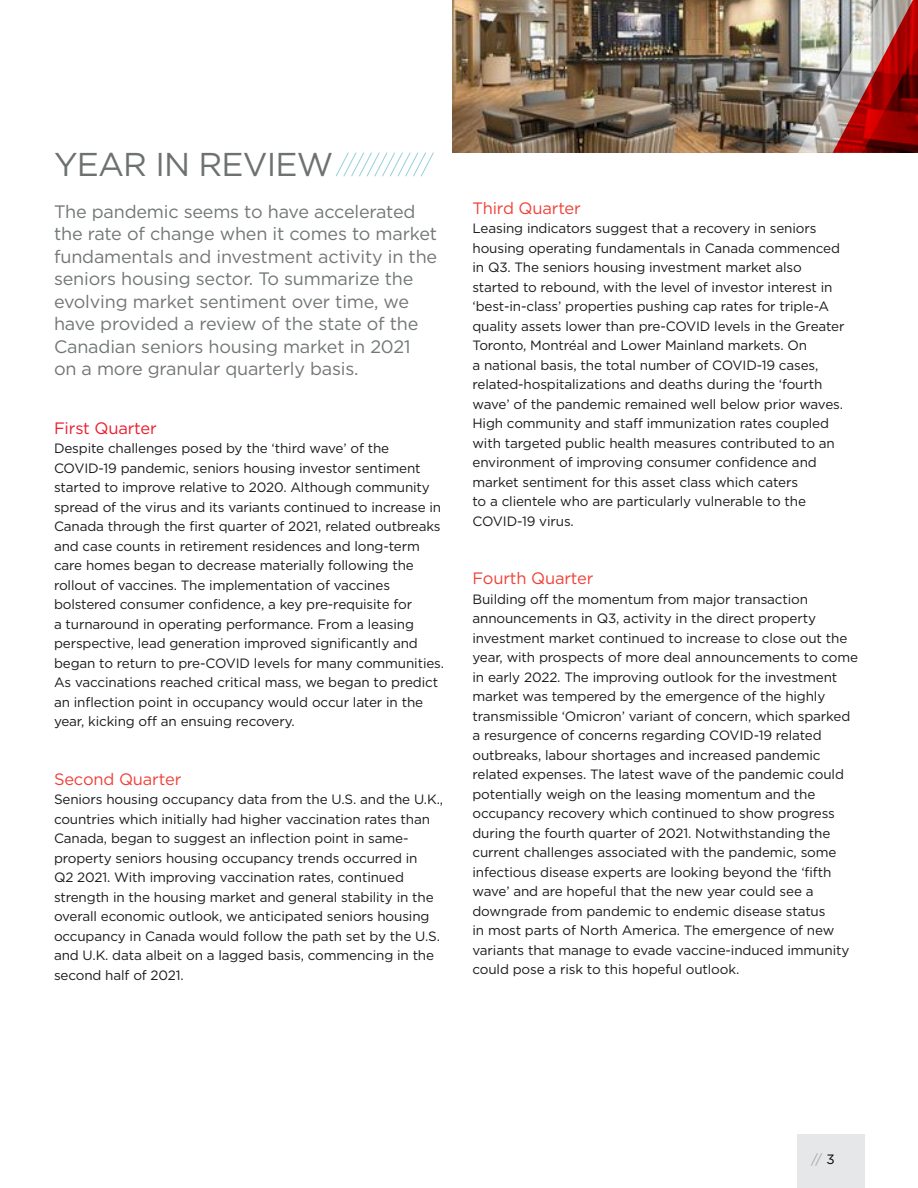
<style>
.page{position:relative;width:918px;height:1188px;background:#fff}
.page>*{position:absolute;margin:0;border:0;box-sizing:border-box;transform-origin:0 0}
.t1{font:33px "Gotham";letter-spacing:-.025em;color:#6e7171}
.t2{font:18px/22.5px "Gotham";letter-spacing:-.01em;color:#727676}
.t3{font:16.5px "Gotham";letter-spacing:-.01em;color:#ef4138}
.t4{font:16.5px "Gotham";letter-spacing:-.01em;color:#ed1c2b}
.t5{font:13.5px/19.5px "Gotham";letter-spacing:-.01em;color:#1a1a1a}
.t6{font:13.5px "Gotham";color:#a5a7aa}
.s1{color:#000}
</style>
<div class="page">
<div style="left:797px;top:1134px;width:68px;height:54px;background:#e5e7e8"></div>
<img style="left:452px;top:0;width:346px;height:153px">
<svg style="left:798px;top:0;width:120px;height:153px;background:#a9716d"></svg>
<svg style="left:335px;top:152px;width:99px;height:25px"></svg>
<h1 class="t1" style="left:54px;top:143px;width:281px">YEAR IN REVIEW</h1>
<p class="t2" style="left:54px;top:200px;width:385px">The pandemic seems to have accelerated the rate of change when it comes to market fundamentals and investment activity in the seniors housing sector. To summarize the evolving market sentiment over time, we have provided a review of the state of the Canadian seniors housing market in 2021 on a more granular quarterly basis.</p>
<p class="t4" style="left:54px;top:417px;width:104px">First Quarter</p>
<p class="t5" style="left:54px;top:438px;width:392px">Despite challenges posed by the ‘third wave’ of the COVID-19 pandemic, seniors housing investor sentiment started to improve relative to 2020. Although community spread of the virus and its variants continued to increase in Canada through the first quarter of 2021, related outbreaks and case counts in retirement residences and long-term care homes began to decrease materially following the rollout of vaccines. The implementation of vaccines bolstered consumer confidence, a key pre-requisite for<br>a turnaround in operating performance. From a leasing perspective, lead generation improved significantly and began to return to pre-COVID levels for many communities.<br>As vaccinations reached critical mass, we began to predict an inflection point in occupancy would occur later in the year, kicking off an ensuing recovery.</p>
<p class="t3" style="left:54px;top:768px;width:129px">Second Quarter</p>
<p class="t5" style="left:54px;top:789px;width:391px">Seniors housing occupancy data from the U.S. and the U.K., countries which initially had higher vaccination rates than Canada, began to suggest an inflection point in same&shy;property seniors housing occupancy trends occurred in<br>Q2 2021. With improving vaccination rates, continued strength in the housing market and general stability in the overall economic outlook, we anticipated seniors housing occupancy in Canada would follow the path set by the U.S. and U.K. data albeit on a lagged basis, commencing in the second half of 2021.</p>
<p class="t3" style="left:472px;top:197px;width:110px">Third Quarter</p>
<p class="t5" style="left:472px;top:218px;width:374px">Leasing indicators suggest that a recovery in seniors housing operating fundamentals in Canada commenced in Q3. The seniors housing investment market also started to rebound, with the level of investor interest in ‘best-in-class’ properties pushing cap rates for triple-A quality assets lower than pre-COVID levels in the Greater Toronto, Montréal and Lower Mainland markets. On<br>a national basis, the total number of COVID-19 cases, related-hospitalizations and deaths during the ‘fourth wave’ of the pandemic remained well below prior waves.<br>High community and staff immunization rates coupled with targeted public health measures contributed to an environment of improving consumer confidence and market sentiment for this asset class which caters<br>to a clientele who are particularly vulnerable to the COVID-19 virus.</p>
<p class="t3" style="left:472px;top:568px;width:123px">Fourth Quarter</p>
<p class="t5" style="left:472px;top:589px;width:387px">Building off the momentum from major transaction announcements in Q3, activity in the direct property investment market continued to increase to close out the year, with prospects of more deal announcements to come in early 2022. The improving outlook for the investment market was tempered by the emergence of the highly transmissible ‘Omicron’ variant of concern, which sparked a resurgence of concerns regarding COVID-19 related outbreaks, labour shortages and increased pandemic related expenses. The latest wave of the pandemic could potentially weigh on the leasing momentum and the occupancy recovery which continued to show progress during the fourth quarter of 2021. Notwithstanding the current challenges associated with the pandemic, some infectious disease experts are looking beyond the ‘fifth wave’ and are hopeful that the new year could see a downgrade from pandemic to endemic disease status<br>in most parts of North America. The emergence of new variants that manage to evade vaccine-induced immunity could pose a risk to this hopeful outlook.</p>
<p class="t6" style="left:811px;top:1151px;width:25px">// <span class="s1">3</span></p>
</div>
